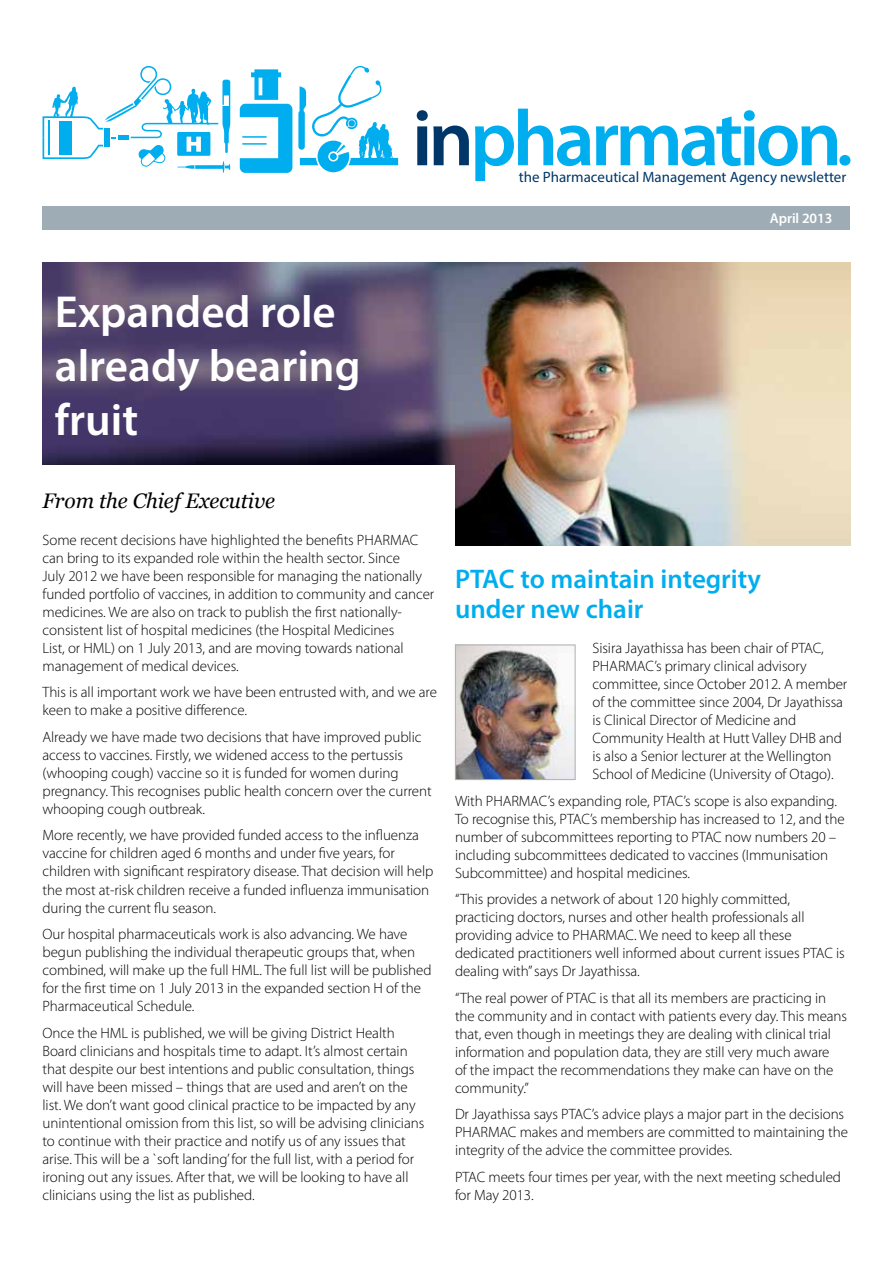
<style>
.page{position:relative;width:893px;height:1263px;background:#fff}
.page>*{position:absolute;margin:0;border:0;box-sizing:border-box;transform-origin:0 0}
.t1{font:600 45px/54px "Myriad Pro";color:#fff}
.t2{font:600 27px/30px "Myriad Pro";color:#00aeef}
.t3{font:italic 21px "Georgia";letter-spacing:-.005em;color:#000}
.t4{font:300 15px/18px "Myriad Pro";letter-spacing:-.005em;color:#000}
.t5{font:15px "Myriad Pro";color:#003768}
.t6{font:600 14.25px "Myriad Pro";letter-spacing:-.005em;color:#fff}
</style>
<div class="page">
<img style="left:43px;top:263px;width:807px;height:282px">
<div style="left:14px;top:466px;width:441px;height:209px;background:#fff"></div>
<div style="left:43px;top:206px;width:807px;height:23px;background:#9eacb5"></div>
<svg style="left:417px;top:110px;width:52px;height:55px"></svg>
<svg style="left:475px;top:109px;width:115px;height:72px"></svg>
<svg style="left:596px;top:110px;width:241px;height:56px"></svg>
<div style="left:839px;top:155px;width:11px;height:11px;background:#00aeef;border-radius:50%"></div>
<svg style="left:240px;top:69px;width:52px;height:104px"></svg>
<svg style="left:43px;top:65px;width:187px;height:108px"></svg>
<svg style="left:298px;top:66px;width:100px;height:106px"></svg>
<div style="left:330px;top:153px;width:7px;height:7px;background:#00aeef;border-radius:50%"></div>
<img style="left:457px;top:647px;width:116px;height:131px">
<div style="left:455px;top:645px;width:120px;height:135px;border:1px solid #b0b1b4"></div>
<p class="t5" style="left:519px;top:168px;width:329px">the Pharmaceutical Management Agency newsletter</p>
<p class="t6" style="left:770px;top:209px;width:64px">April 2013</p>
<h1 class="t1" style="left:55px;top:284px;width:307px">Expanded role already bearing fruit</h1>
<h3 class="t3" style="left:43px;top:488px;width:234px">From the Chief Executive</h3>
<p class="t4" style="left:43px;top:531px;width:393px">Some recent decisions have highlighted the benefits PHARMAC can bring to its expanded role within the health sector. Since<br>July 2012 we have been responsible for managing the nationally funded portfolio of vaccines, in addition to community and cancer medicines. We are also on track to publish the first nationally&shy;consistent list of hospital medicines (the Hospital Medicines<br>List, or HML) on 1 July 2013, and are moving towards national management of medical devices.</p>
<p class="t4" style="left:43px;top:683px;width:396px">This is all important work we have been entrusted with, and we are keen to make a positive difference.</p>
<p class="t4" style="left:43px;top:728px;width:391px">Already we have made two decisions that have improved public access to vaccines. Firstly, we widened access to the pertussis (whooping cough) vaccine so it is funded for women during pregnancy. This recognises public health concern over the current whooping cough outbreak.</p>
<p class="t4" style="left:43px;top:826px;width:392px">More recently, we have provided funded access to the influenza vaccine for children aged 6 months and under five years, for children with significant respiratory disease. That decision will help the most at-risk children receive a funded influenza immunisation during the current flu season.</p>
<p class="t4" style="left:43px;top:925px;width:390px">Our hospital pharmaceuticals work is also advancing. We have begun publishing the individual therapeutic groups that, when combined, will make up the full HML. The full list will be published for the first time on 1 July 2013 in the expanded section H of the Pharmaceutical Schedule.</p>
<p class="t4" style="left:43px;top:1023px;width:383px">Once the HML is published, we will be giving District Health Board clinicians and hospitals time to adapt. It’s almost certain that despite our best intentions and public consultation, things will have been missed – things that are used and aren’t on the list. We don’t want good clinical practice to be impacted by any unintentional omission from this list, so will be advising clinicians to continue with their practice and notify us of any issues that arise. This will be a `soft landing’ for the full list, with a period for ironing out any issues. After that, we will be looking to have all clinicians using the list as published.</p>
<h2 class="t2" style="left:455px;top:563px;width:307px">PTAC to maintain integrity under new chair</h2>
<p class="t4" style="left:592px;top:639px;width:256px">Sisira Jayathissa has been chair of PTAC, PHARMAC’s primary clinical advisory committee, since October 2012. A member of the committee since 2004, Dr Jayathissa is Clinical Director of Medicine and Community Health at Hutt Valley DHB and is also a Senior lecturer at the Wellington School of Medicine (University of Otago).</p>
<p class="t4" style="left:455px;top:791px;width:391px">With PHARMAC’s expanding role, PTAC’s scope is also expanding.<br>To recognise this, PTAC’s membership has increased to 12, and the number of subcommittees reporting to PTAC now numbers 20 – including subcommittees dedicated to vaccines (Immunisation Subcommittee) and hospital medicines.</p>
<p class="t4" style="left:455px;top:890px;width:391px">“This provides a network of about 120 highly committed, practicing doctors, nurses and other health professionals all providing advice to PHARMAC. We need to keep all these dedicated practitioners well informed about current issues PTAC is dealing with” says Dr Jayathissa.</p>
<p class="t4" style="left:455px;top:988px;width:394px">“The real power of PTAC is that all its members are practicing in the community and in contact with patients every day. This means that, even though in meetings they are dealing with clinical trial information and population data, they are still very much aware<br>of the impact the recommendations they make can have on the community.”</p>
<p class="t4" style="left:455px;top:1105px;width:394px">Dr Jayathissa says PTAC’s advice plays a major part in the decisions<br>PHARMAC makes and members are committed to maintaining the integrity of the advice the committee provides.</p>
<p class="t4" style="left:455px;top:1167px;width:388px">PTAC meets four times per year, with the next meeting scheduled for May 2013.</p>
</div>
